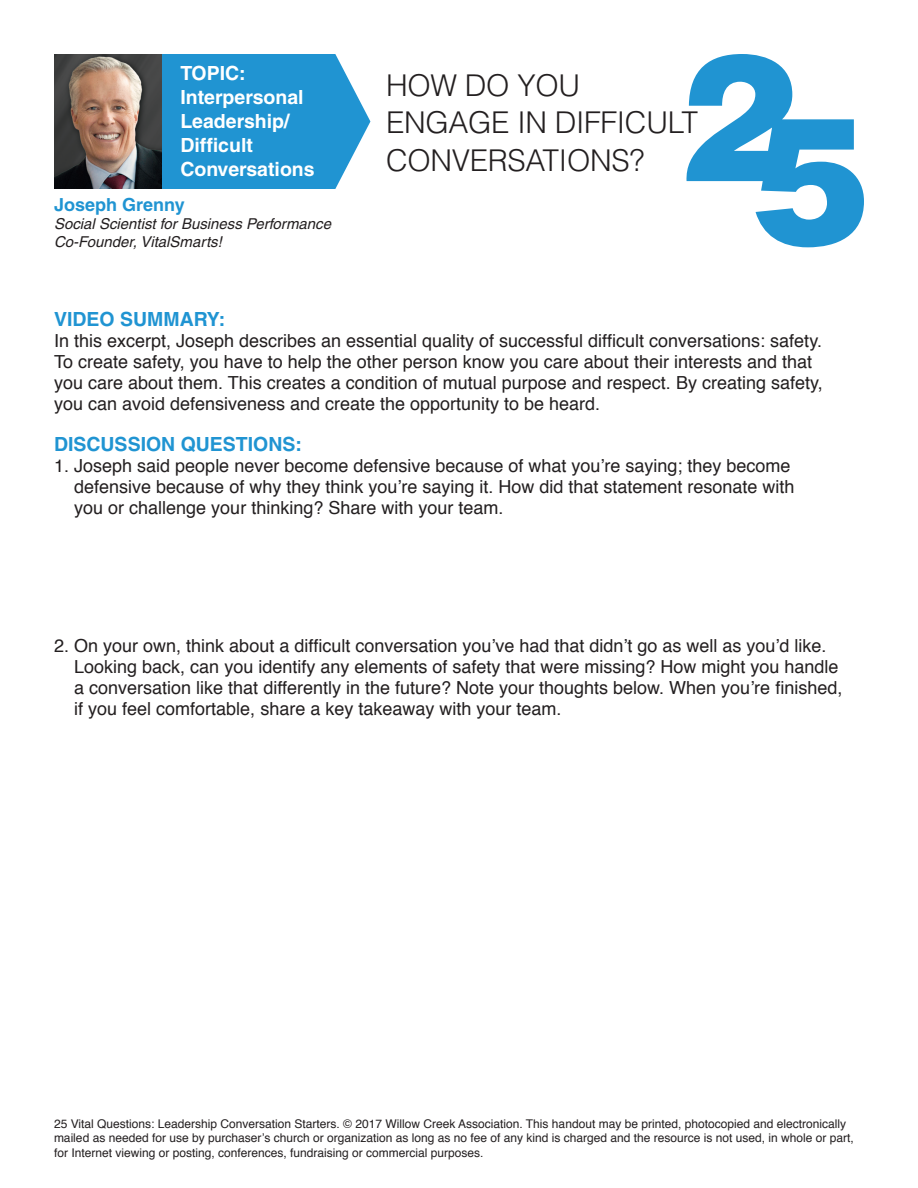
<style>
.page{position:relative;width:918px;height:1188px;background:#fff}
.page>*{position:absolute;margin:0;border:0;box-sizing:border-box;transform-origin:0 0}
.t1{font:300 30px/37.5px "Helvetica";letter-spacing:-.01em;color:#231f20}
.t2{font:700 19.5px/24px "Helvetica";color:#fff}
.t3{font:700 19.5px "Helvetica";color:#2094d2}
.Pa3{font:18px/21px "Helvetica";color:#231f20}
.t4{font:700 18px "Helvetica";color:#2094d2}
.t5{font:italic 15px/18px "Helvetica";color:#231f20}
.t6{font:12px/14.4px "Helvetica";color:#231f20}
</style>
<div class="page">
<svg style="left:686px;top:54px;width:178px;height:193px"></svg>
<img style="left:54px;top:54px;width:108px;height:135px">
<svg style="left:162px;top:54px;width:208px;height:135px;background:#329cd5"></svg>
<p class="t2" style="left:180px;top:61px;width:136px">TOPIC:<br>Interpersonal<br>Leadership/<br>Difficult<br>Conversations</p>
<p class="t4" style="left:54px;top:194px;width:132px">Joseph Grenny</p>
<p class="t5" style="left:54px;top:215px;width:279px">Social Scientist for Business Performance<br>Co-Founder, VitalSmarts!</p>
<p class="t1" style="left:386px;top:66px;width:313px">HOW DO YOU<br>ENGAGE IN DIFFICULT<br>CONVERSATIONS?</p>
<p class="t3" style="left:54px;top:307px;width:173px">VIDEO SUMMARY:</p>
<p class="Pa3" style="left:54px;top:330px;width:770px">In this excerpt, Joseph describes an essential quality of successful difficult conversations: safety.<br>To create safety, you have to help the other person know you care about their interests and that you care about them. This creates a condition of mutual purpose and respect. By creating safety, you can avoid defensiveness and create the opportunity to be heard.</p>
<p class="t3" style="left:54px;top:432px;width:249px">DISCUSSION QUESTIONS:</p>
<p class="Pa3" style="left:74px;top:456px;width:722px;text-indent:-20px">1. Joseph said people never become defensive because of what you’re saying; they become defensive because of why they think you’re saying it. How did that statement resonate with you or challenge your thinking? Share with your team.</p>
<p class="Pa3" style="left:74px;top:636px;width:770px;text-indent:-20px">2. On your own, think about a difficult conversation you’ve had that didn’t go as well as you’d like.<br>Looking back, can you identify any elements of safety that were missing? How might you handle a conversation like that differently in the future? Note your thoughts below. When you’re finished, if you feel comfortable, share a key takeaway with your team.</p>
<p class="t6" style="left:54px;top:1117px;width:801px">25 Vital Questions: Leadership Conversation Starters. © 2017 Willow Creek Association. This handout may be printed, photocopied and electronically mailed as needed for use by purchaser’s church or organization as long as no fee of any kind is charged and the resource is not used, in whole or part, for Internet viewing or posting, conferences, fundraising or commercial purposes.</p>
</div>
